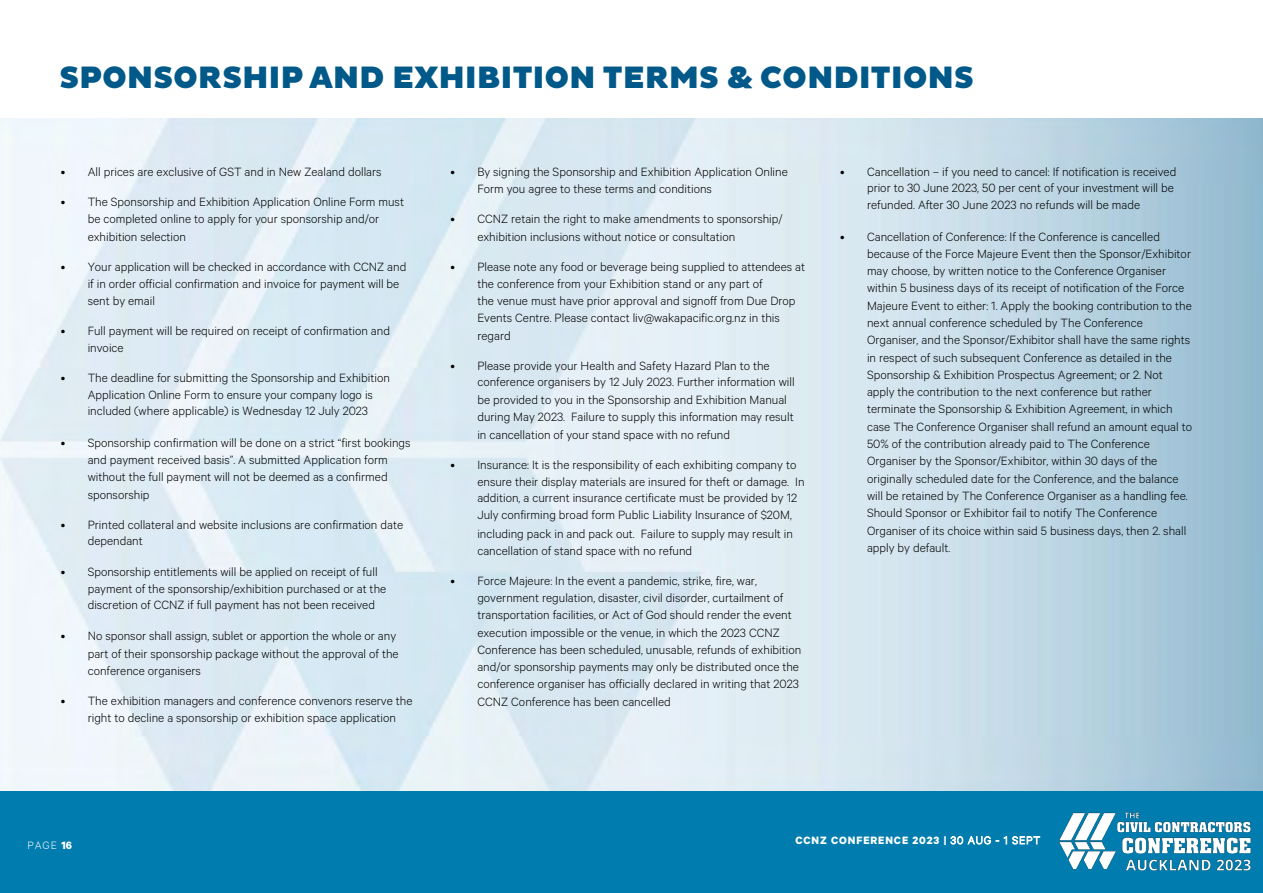
<style>
.page{position:relative;width:1263px;height:893px;background:#fff}
.page>*{position:absolute;margin:0;border:0;box-sizing:border-box;transform-origin:0 0}
.t1{font:900 31.5px "Pluto Sans";letter-spacing:.015em;color:#015989}
.t2{font:300 13.5px/17.2px "Calibre";color:#000}
.t3{font:700 12px "Calibre";letter-spacing:.075em;color:#fff}
.t4{font:300 12px "Calibre";color:#fff}
.s1{font-weight:700}
.s2{font-weight:300}
</style>
<div class="page">
<div style="left:0;top:791px;width:1263px;height:102px;background:#007dae"></div>
<img style="left:1055px;top:769px;width:199px;height:124px">
<p class="t1" style="left:59px;top:59px;width:916px">SPONSORSHIP AND EXHIBITION TERMS &amp; CONDITIONS</p>
<p class="t2" style="left:61px;top:163px;width:322px">• All prices are exclusive of GST and in New Zealand dollars</p>
<p class="t2" style="left:88px;top:193px;width:318px;text-indent:-27px">• The Sponsorship and Exhibition Application Online Form must be completed online to apply for your sponsorship and/or exhibition selection</p>
<p class="t2" style="left:88px;top:257px;width:320px;text-indent:-27px">• Your application will be checked in accordance with CCNZ and if in order official confirmation and invoice for payment will be sent by email</p>
<p class="t2" style="left:88px;top:322px;width:304px;text-indent:-27px">• Full payment will be required on receipt of confirmation and invoice</p>
<p class="t2" style="left:88px;top:369px;width:304px;line-height:16.4px;text-indent:-27px">• The deadline for submitting the Sponsorship and Exhibition<br>Application Online Form to ensure your company logo is included (where applicable) is Wednesday 12 July 2023</p>
<p class="t2" style="left:88px;top:433px;width:324px;text-indent:-27px">• Sponsorship confirmation will be done on a strict “first bookings and payment received basis”. A submitted Application form without the full payment will not be deemed as a confirmed sponsorship</p>
<p class="t2" style="left:88px;top:516px;width:317px;line-height:16.2px;text-indent:-27px">• Printed collateral and website inclusions are confirmation date dependant</p>
<p class="t2" style="left:88px;top:563px;width:300px;line-height:16.8px;text-indent:-27px">• Sponsorship entitlements will be applied on receipt of full payment of the sponsorship/exhibition purchased or at the discretion of CCNZ if full payment has not been received</p>
<p class="t2" style="left:88px;top:627px;width:312px;text-indent:-27px">• No sponsor shall assign, sublet or apportion the whole or any part of their sponsorship package without the approval of the conference organisers</p>
<p class="t2" style="left:88px;top:691px;width:326px;text-indent:-27px">• The exhibition managers and conference convenors reserve the right to decline a sponsorship or exhibition space application</p>
<p class="t2" style="left:477px;top:163px;width:312px;text-indent:-27px">• By signing the Sponsorship and Exhibition Application Online<br>Form you agree to these terms and conditions</p>
<p class="t2" style="left:477px;top:210px;width:307px;text-indent:-27px">• CCNZ retain the right to make amendments to sponsorship/ exhibition inclusions without notice or consultation</p>
<p class="t2" style="left:477px;top:257px;width:329px;text-indent:-27px">• Please note any food or beverage being supplied to attendees at the conference from your Exhibition stand or any part of<br>the venue must have prior approval and signoff from Due Drop Events Centre. Please contact liv@wakapacific.org.nz in this regard</p>
<p class="t2" style="left:477px;top:357px;width:319px;line-height:16.2px;text-indent:-27px">• Please provide your Health and Safety Hazard Plan to the conference organisers by 12 July 2023. Further information will</p>
<p class="t2" style="left:477px;top:391px;width:318px">be provided to you in the Sponsorship and Exhibition Manual during May 2023. Failure to supply this information may result in cancellation of your stand space with no refund</p>
<p class="t2" style="left:477px;top:455px;width:329px;text-indent:-27px">• Insurance: It is the responsibility of each exhibiting company to ensure their display materials are insured for theft or damage. In addition, a current insurance certificate must be provided by 12<br>July confirming broad form Public Liability Insurance of $20M, including pack in and pack out. Failure to supply may result in cancellation of stand space with no refund</p>
<p class="t2" style="left:477px;top:571px;width:325px;text-indent:-27px">• Force Majeure: In the event a pandemic, strike, fire, war, government regulation, disaster, civil disorder, curtailment of transportation facilities, or Act of God should render the event execution impossible or the venue, in which the 2023 CCNZ Conference has been scheduled, unusable, refunds of exhibition and/or sponsorship payments may only be distributed once the conference organiser has officially declared in writing that 2023<br>CCNZ Conference has been cancelled</p>
<p class="t2" style="left:867px;top:163px;width:311px;line-height:16.5px;text-indent:-27px">• Cancellation – if you need to cancel: If notification is received prior to 30 June 2023, 50 per cent of your investment will be refunded. After 30 June 2023 no refunds will be made</p>
<p class="t2" style="left:867px;top:227px;width:326px;text-indent:-27px">• Cancellation of Conference: If the Conference is cancelled because of the Force Majeure Event then the Sponsor/Exhibitor may choose, by written notice to the Conference Organiser within 5 business days of its receipt of notification of the Force Majeure Event to either: 1. Apply the booking contribution to the next annual conference scheduled by The Conference Organiser, and the Sponsor/Exhibitor shall have the same rights in respect of such subsequent Conference as detailed in the Sponsorship &amp; Exhibition Prospectus Agreement; or 2. Not apply the contribution to the next conference but rather terminate the Sponsorship &amp; Exhibition Agreement, in which case The Conference Organiser shall refund an amount equal to 50% of the contribution already paid to The Conference Organiser by the Sponsor/Exhibitor, within 30 days of the originally scheduled date for the Conference, and the balance will be retained by The Conference Organiser as a handling fee.<br>Should Sponsor or Exhibitor fail to notify The Conference Organiser of its choice within said 5 business days, then 2. shall apply by default.</p>
<p class="t4" style="left:28px;top:838px;width:46px">PAGE <span class="s1">16</span></p>
<p class="t3" style="left:795px;top:833px;width:246px">CCNZ CONFERENCE 2023 | <span class="s2">30 AUG - 1 SEPT</span></p>
</div>
